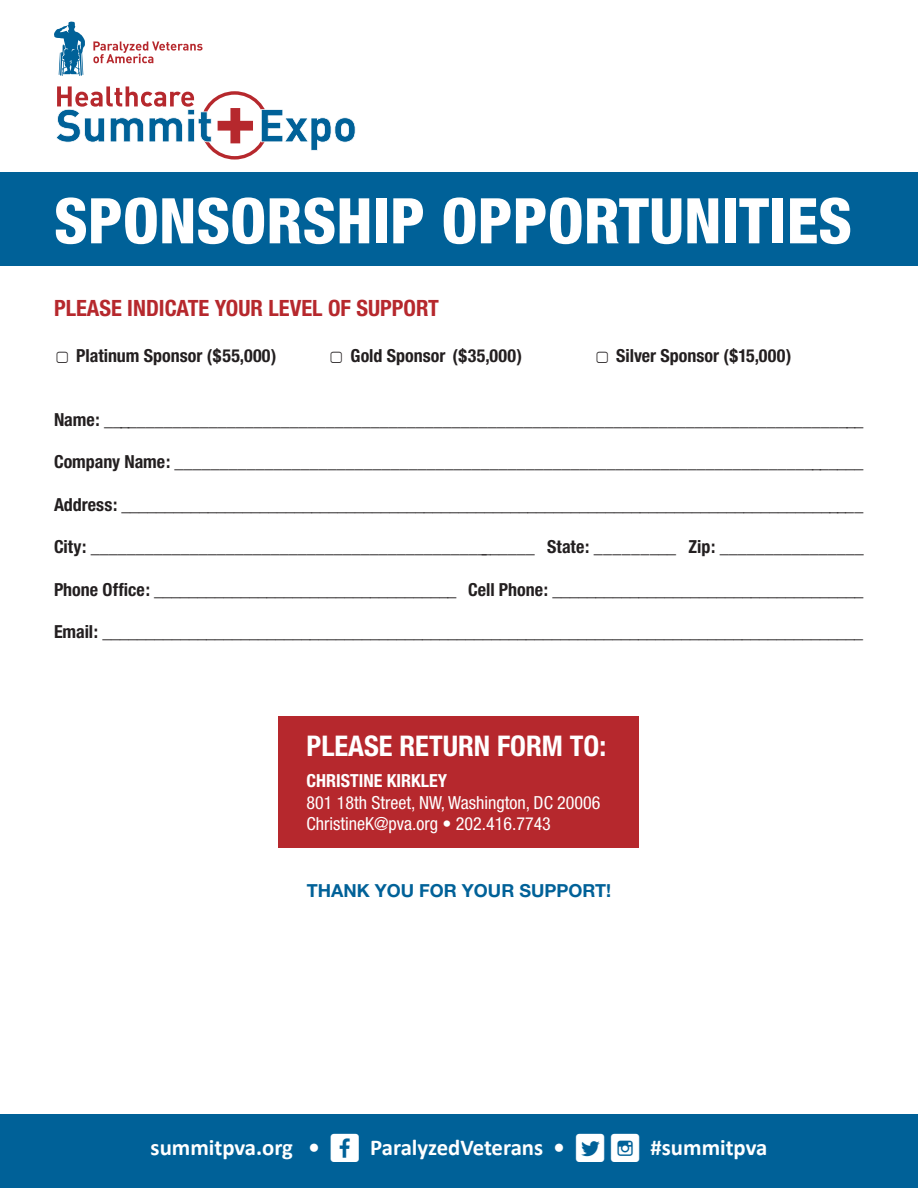
<style>
.page{position:relative;width:918px;height:1188px;background:#fff}
.page>*{position:absolute;margin:0;border:0;box-sizing:border-box;transform-origin:0 0}
.t1{font:800 condensed 63px "Helvetica Neue";color:#fff}
.t2{font:700 condensed 28.5px "Helvetica Neue";color:#fff}
.t3{font:700 22.8px "Calibri";color:#fff}
.t4{font:700 condensed 22.5px "Helvetica Neue";color:#b6282d}
.gold{font:700 condensed 18px "Helvetica Neue";color:#231f20}
.t5{font:condensed 18px "Helvetica Neue";color:#fff}
.t6{font:700 18px "Helvetica Neue";color:#006198}
.t7{font:700 condensed 18px "Helvetica Neue";color:#fff}
.s1{font-family:"Social Shapes";font-weight:400;font-size:40.95px}
</style>
<div class="page">
<svg style="left:54px;top:22px;width:31px;height:54px"></svg>
<svg style="left:93px;top:41px;width:110px;height:22px"></svg>
<svg style="left:56px;top:86px;width:300px;height:74px"></svg>
<div style="left:0;top:1115px;width:918px;height:73px;background:#006198"></div>
<div style="left:0;top:172px;width:918px;height:93px;background:#006198"></div>
<div style="left:279px;top:716px;width:360px;height:132px;background:#b6282d"></div>
<p class="t1" style="left:54px;top:182px;width:800px">SPONSORSHIP OPPORTUNITIES</p>
<p class="t4" style="left:54px;top:294px;width:386px">PLEASE INDICATE YOUR LEVEL OF SUPPORT</p>
<p class="gold" style="left:54px;top:345px;width:224px">▢ Platinum Sponsor ($55,000)</p>
<p class="gold" style="left:328px;top:345px;width:195px">▢ Gold Sponsor ($35,000)</p>
<p class="gold" style="left:594px;top:345px;width:199px">▢ Silver Sponsor ($15,000)</p>
<p class="gold" style="left:54px;top:409px;width:811px">Name: _____________________________________________________________________________________</p>
<p class="gold" style="left:54px;top:451px;width:811px">Company Name: _____________________________________________________________________________</p>
<p class="gold" style="left:54px;top:494px;width:811px">Address: ______________________________________________________________________________________</p>
<p class="gold" style="left:54px;top:536px;width:811px">City: __________________________________________________ State: _________ Zip: ________________</p>
<p class="gold" style="left:54px;top:579px;width:811px">Phone Office: ___________________________________ Cell Phone: ____________________________________</p>
<p class="gold" style="left:54px;top:621px;width:811px">Email: ________________________________________________________________________________________</p>
<p class="t2" style="left:307px;top:728px;width:301px">PLEASE RETURN FORM TO:</p>
<p class="t7" style="left:307px;top:770px;width:142px">CHRISTINE KIRKLEY</p>
<p class="t5" style="left:307px;top:792px;width:295px">801 18th Street, NW, Washington, DC 20006</p>
<p class="t5" style="left:307px;top:813px;width:246px">ChristineK@pva.org • 202.416.7743</p>
<p class="t6" style="left:307px;top:880px;width:306px">THANK YOU FOR YOUR SUPPORT!</p>
<p class="t3" style="left:151px;top:1133px;width:618px">summitpva.org • <span class="s1">I</span> ParalyzedVeterans • <span class="s1">JL</span> #summitpva</p>
</div>
